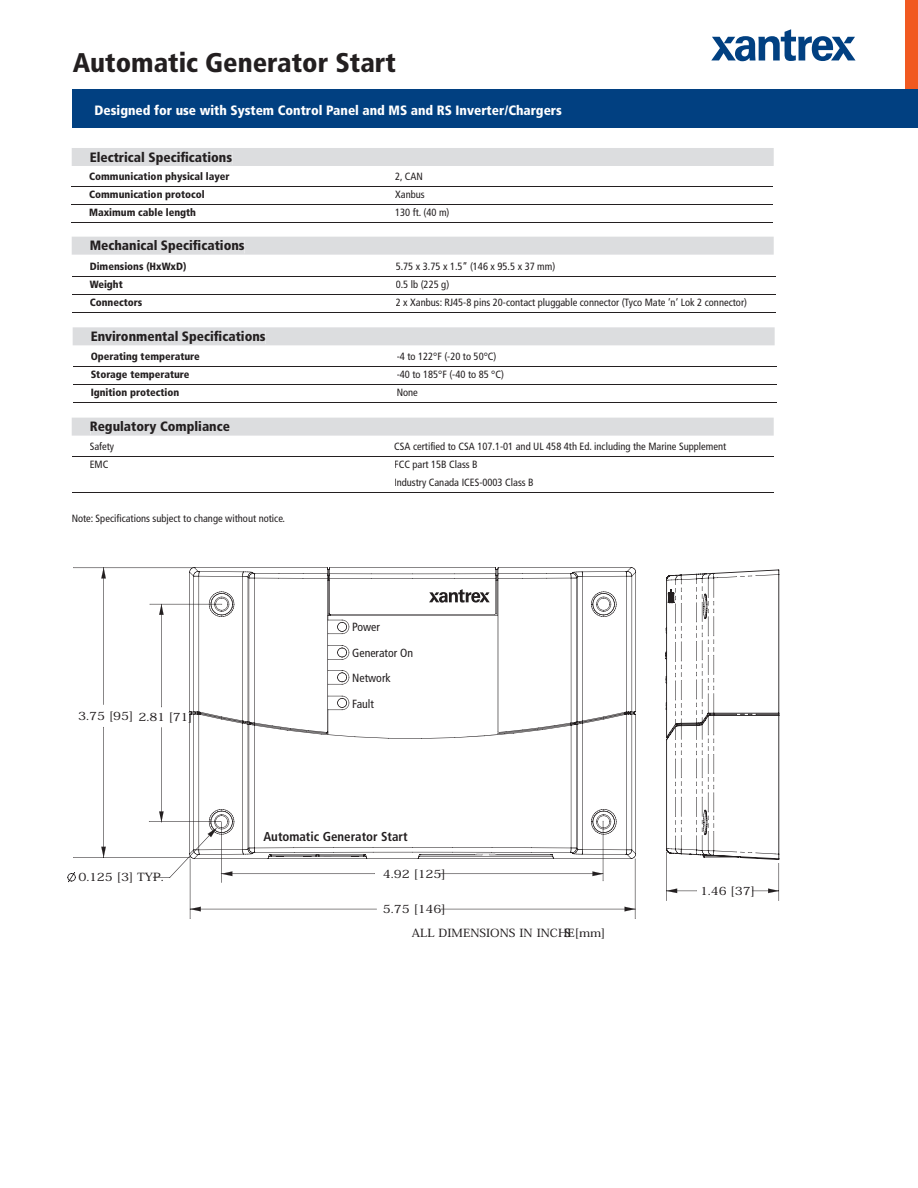
<style>
.page{position:relative;width:918px;height:1188px;background:#fff}
.page>*{position:absolute;margin:0;border:0;box-sizing:border-box;transform-origin:0 0}
.t1{font:900 condensed 27px "Frutiger";color:#231f20}
.t2{font:900 condensed 13.5px "Frutiger";color:#231f20}
.t3{font:900 condensed 13.5px "Frutiger";color:#fff}
.t4{font:700 condensed 12.9px "Frutiger";color:#231f20}
.t5{font:condensed 11.85px/25.3px "Frutiger";color:#231f20}
.t6{font:11.7px "Adobe Serif MM 300 600";color:#231f20}
.t7{font:condensed 10.5px/18px "Frutiger";color:#231f20}
.t8{font:900 condensed 10.5px "Frutiger";color:#231f20}
</style>
<div class="page">
<div style="left:905px;top:0;width:13px;height:90px;background:#f15921"></div>
<div style="left:72px;top:90px;width:846px;height:38px;background:#014081"></div>
<svg style="left:711px;top:29px;width:145px;height:32px"></svg>
<div style="left:72px;top:148px;width:702px;height:18px;background:#dcdddf"></div>
<div style="left:91px;top:151px;width:141px;height:14px;background:#dcdddf"></div>
<hr style="left:71px;top:186px;width:702px;height:1px;background:#231f20">
<hr style="left:71px;top:204px;width:702px;height:1px;background:#231f20">
<hr style="left:71px;top:222px;width:702px;height:1px;background:#231f20">
<div style="left:72px;top:237px;width:702px;height:18px;background:#dcdddf"></div>
<div style="left:91px;top:240px;width:153px;height:13px;background:#dcdddf"></div>
<hr style="left:72px;top:276px;width:703px;height:1px;background:#231f20">
<hr style="left:72px;top:294px;width:703px;height:1px;background:#231f20">
<hr style="left:72px;top:312px;width:703px;height:1px;background:#231f20">
<div style="left:72px;top:418px;width:702px;height:18px;background:#dcdddf"></div>
<div style="left:91px;top:421px;width:139px;height:13px;background:#dcdddf"></div>
<hr style="left:72px;top:456px;width:702px;height:1px;background:#231f20">
<hr style="left:72px;top:492px;width:702px;height:1px;background:#231f20">
<svg style="left:73px;top:327px;width:702px;height:18px;background:#dcdddf"></svg>
<div style="left:92px;top:331px;width:173px;height:13px;background:#dcdddf"></div>
<hr style="left:73px;top:366px;width:703px;height:1px;background:#231f20">
<hr style="left:73px;top:384px;width:703px;height:1px;background:#231f20">
<hr style="left:73px;top:402px;width:703px;height:1px;background:#231f20">
<svg style="left:666px;top:569px;width:113px;height:332px"></svg>
<svg style="left:67px;top:567px;width:568px;height:352px"></svg>
<h1 class="t1" style="left:73px;top:46px;width:325px">Automatic Generator Start</h1>
<p class="t3" style="left:95px;top:102px;width:469px">Designed for use with System Control Panel and MS and RS Inverter/Chargers</p>
<p class="t2" style="left:90px;top:149px;width:144px">Electrical Specifications</p>
<p class="t8" style="left:89px;top:170px;width:142px">Communication physical layer</p>
<p class="t7" style="left:395px;top:167px;width:29px">2, CAN</p>
<p class="t8" style="left:89px;top:188px;width:117px">Communication protocol</p>
<p class="t7" style="left:395px;top:185px;width:31px">Xanbus</p>
<p class="t8" style="left:89px;top:206px;width:108px">Maximum cable length</p>
<p class="t7" style="left:395px;top:203px;width:56px">130 ft. (40 m)</p>
<p class="t2" style="left:90px;top:238px;width:157px">Mechanical Specifications</p>
<p class="t8" style="left:90px;top:260px;width:98px">Dimensions (HxWxD)</p>
<p class="t7" style="left:396px;top:257px;width:161px">5.75 x 3.75 x 1.5” (146 x 95.5 x 37 mm)</p>
<p class="t8" style="left:90px;top:278px;width:35px">Weight</p>
<p class="t7" style="left:396px;top:275px;width:55px">0.5 lb (225 g)</p>
<p class="t8" style="left:90px;top:296px;width:54px">Connectors</p>
<p class="t7" style="left:396px;top:293px;width:353px">2 x Xanbus: RJ45-8 pins 20-contact pluggable connector (Tyco Mate ’n’ Lok 2 connector)</p>
<p class="t2" style="left:91px;top:328px;width:177px">Environmental Specifications</p>
<p class="t8" style="left:91px;top:350px;width:111px">Operating temperature</p>
<p class="t7" style="left:397px;top:347px;width:101px">-4 to 122°F (-20 to 50°C)</p>
<p class="t8" style="left:91px;top:368px;width:100px">Storage temperature</p>
<p class="t7" style="left:397px;top:365px;width:109px">-40 to 185°F (-40 to 85 °C)</p>
<p class="t8" style="left:91px;top:386px;width:90px">Ignition protection</p>
<p class="t7" style="left:397px;top:383px;width:23px">None</p>
<p class="t2" style="left:90px;top:419px;width:142px">Regulatory Compliance</p>
<p class="t7" style="left:90px;top:437px;width:26px">Safety</p>
<p class="t7" style="left:394px;top:437px;width:334px">CSA certified to CSA 107.1-01 and UL 458 4th Ed. including the Marine Supplement</p>
<p class="t7" style="left:90px;top:455px;width:20px">EMC</p>
<p class="t7" style="left:394px;top:455px;width:141px">FCC part 15B Class B<br>Industry Canada ICES-0003 Class B</p>
<p class="t7" style="left:72px;top:509px;width:215px">Note: Specifications subject to change without notice.</p>
<p class="t6" style="left:78px;top:710px;width:116px">3.75 [95] 2.81 [71]</p>
<p class="t6" style="left:79px;top:871px;width:87px">0.125 [3] TYP.</p>
<p class="t5" style="left:352px;top:615px;width:62px">Power<br>Generator On<br>Network<br>Fault</p>
<p class="t4" style="left:263px;top:828px;width:146px">Automatic Generator Start</p>
<p class="t6" style="left:383px;top:867px;width:64px">4.92 [125]</p>
<p class="t6" style="left:383px;top:903px;width:64px">5.75 [146]</p>
<p class="t6" style="left:412px;top:926px;width:195px">ALL DIMENSIONS IN INCHES [mm]</p>
<p class="t6" style="left:700px;top:884px;width:56px">1.46 [37]</p>
</div>
